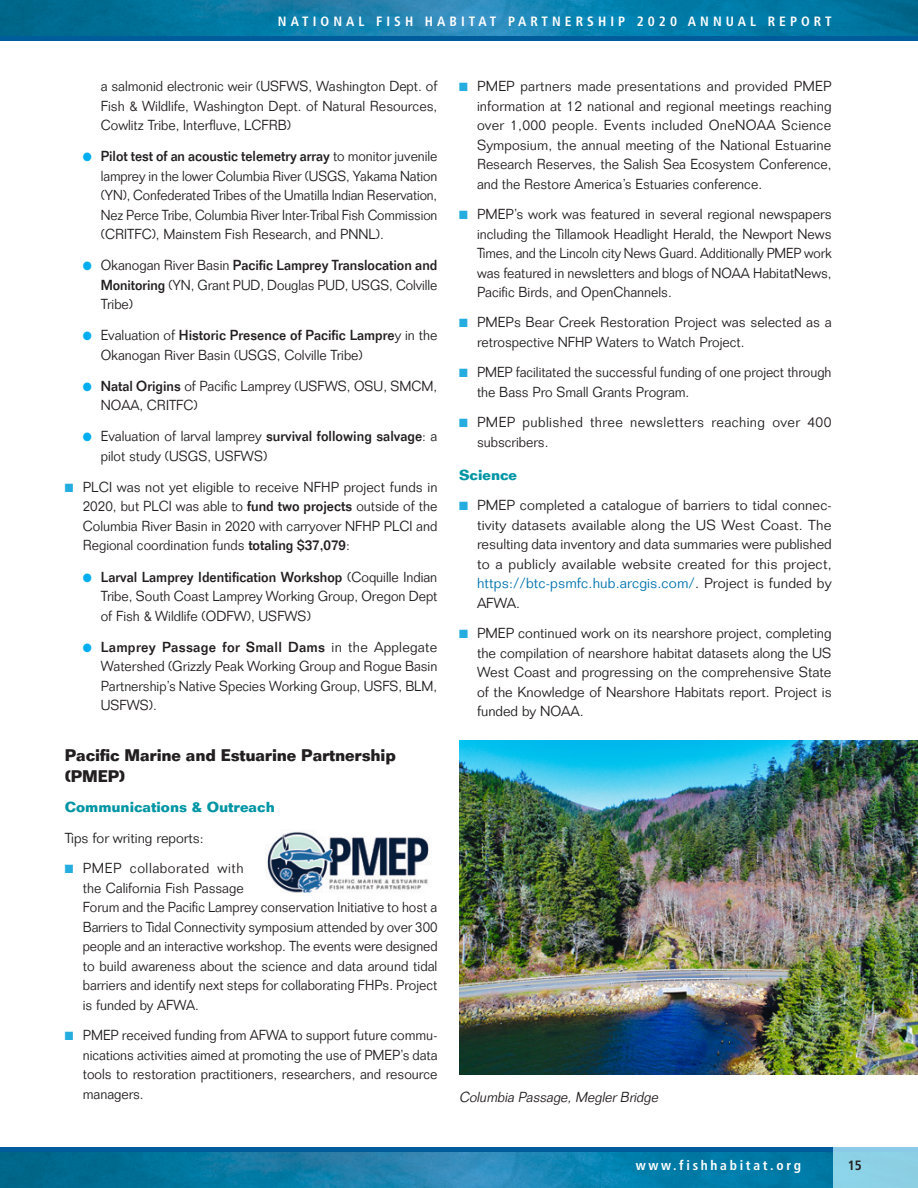
<style>
.page{position:relative;width:918px;height:1188px;background:#fff}
.page>*{position:absolute;margin:0;border:0;box-sizing:border-box;transform-origin:0 0}
.Header_Lvl3{font:700 16.5px/21.8px "Folio Std";letter-spacing:-.01em;color:#231f20;scale:.95 1}
.BodyText{font:300 14.25px/19.5px "Folio Std";color:#231f20;text-align:justify}
.BodyText-2{font:300 14.25px/19.5px "Folio Std";color:#231f20;text-align:justify;scale:.95 1}
.BodyText-3{font:300 14.25px/19.5px "Folio Std";color:#231f20;text-align:justify;scale:.94 1}
.BodyText-4{font:300 14.25px/19.5px "Folio Std";letter-spacing:.03em;color:#231f20}
.Header_Lvl4{font:700 14.25px "Folio Std";color:#0095a4}
.Photo_Caption{font:italic 300 14.25px "Folio Std";color:#231f20;scale:.95 1}
.t1{font:700 condensed 13.5px "Frutiger LT Std";letter-spacing:.3em;color:#fff}
.t2{font:700 condensed 13.5px "Frutiger LT Std";letter-spacing:.2em;color:#fff}
.t3{font:700 condensed 13.5px "Frutiger LT Std";color:#231f20}
.s1{color:#00aeef}
.s2{font-weight:500}
.s3{color:#26addf}
.s4{color:#0073ae}
</style>
<div class="page">
<img style="left:266px;top:831px;width:163px;height:62px">
<img style="left:459px;top:741px;width:459px;height:333px">
<img style="left:0;top:0;width:918px;height:36px">
<div style="left:0;top:36px;width:918px;height:5px;background:#005d9c"></div>
<svg style="left:0;top:1152px;width:833px;height:36px;background:#0e7ca7"></svg>
<div style="left:0;top:1147px;width:918px;height:5px;background:#005d9c"></div>
<div style="left:833px;top:1147px;width:85px;height:41px;background:#8cd1e6"></div>
<p class="t1" style="left:278px;top:13px;width:555px">NATIONAL FISH HABITAT PARTNERSHIP 2020 ANNUAL REPORT</p>
<p class="BodyText-2" style="left:101px;top:76px;width:356px">a salmonid electronic weir (USFWS, Washington Dept. of Fish &amp; Wildlife, Washington Dept. of Natural Resources, Cowlitz Tribe, Interfluve, LCFRB)</p>
<p class="BodyText-3" style="left:101px;top:146px;width:360px;text-indent:-18px"><span class="s1">●</span> <span class="s2">Pilot test of an acoustic telemetry array</span> to monitor juvenile lamprey in the lower Columbia River (USGS, Yakama Nation (YN), Confederated Tribes of the Umatilla Indian Reservation, Nez Perce Tribe, Columbia River Inter-Tribal Fish Commission (CRITFC), Mainstem Fish Research, and PNNL).</p>
<p class="BodyText-2" style="left:101px;top:256px;width:356px;text-indent:-18px"><span class="s1">●</span> Okanogan River Basin <span class="s2">Pacific Lamprey Translocation and Monitoring</span> (YN, Grant PUD, Douglas PUD, USGS, Colville Tribe)</p>
<p class="BodyText-2" style="left:101px;top:326px;width:356px;text-indent:-18px"><span class="s1">●</span> Evaluation of <span class="s2">Historic Presence of Pacific Lampre</span>y in the<br>Okanogan River Basin (USGS, Colville Tribe)</p>
<p class="BodyText-2" style="left:101px;top:376px;width:356px;text-indent:-18px"><span class="s1">●</span> <span class="s2">Natal Origins</span> of Pacific Lamprey (USFWS, OSU, SMCM,<br>NOAA, CRITFC)</p>
<p class="BodyText-2" style="left:101px;top:427px;width:356px;text-indent:-18px"><span class="s1">●</span> Evaluation of larval lamprey <span class="s2">survival following salvage</span>: a pilot study (USGS, USFWS)</p>
<p class="BodyText" style="left:83px;top:477px;width:356px;text-indent:-18px"><span class="s3">■</span> PLCI was not yet eligible to receive NFHP project funds in 2020, but PLCI was able to <span class="s2">fund two projects</span> outside of the Columbia River Basin in 2020 with carryover NFHP PLCI and Regional coordination funds <span class="s2">totaling $37,079</span>:</p>
<p class="BodyText-2" style="left:101px;top:567px;width:356px;text-indent:-18px"><span class="s1">●</span> <span class="s2">Larval Lamprey Identification Workshop</span> (Coquille Indian Tribe, South Coast Lamprey Working Group, Oregon Dept of Fish &amp; Wildlife (ODFW), USFWS)</p>
<p class="BodyText" style="left:101px;top:637px;width:338px;text-indent:-18px"><span class="s1">●</span> <span class="s2">Lamprey Passage for Small Dams</span> in the Applegate Watershed (Grizzly Peak Working Group and Rogue Basin Partnership’s Native Species Working Group, USFS, BLM, USFWS).</p>
<p class="Header_Lvl3" style="left:65px;top:744px;width:350px">Pacific Marine and Estuarine Partnership (PMEP)</p>
<p class="Header_Lvl4" style="left:65px;top:799px;width:211px">Communications &amp; Outreach</p>
<p class="BodyText" style="left:65px;top:828px;width:140px">Tips for writing reports:</p>
<p class="BodyText" style="left:83px;top:858px;width:356px;text-align:left;text-indent:-18px"><span class="s3">■</span> PMEP collaborated with<br>the California Fish Passage<br>Forum and the Pacific Lamprey conservation Initiative to host a Barriers to Tidal Connectivity symposium attended by over 300 people and an interactive workshop. The events were designed to build awareness about the science and data around tidal barriers and identify next steps for collaborating FHPs. Project is funded by AFWA.</p>
<p class="BodyText-2" style="left:83px;top:1025px;width:375px;text-indent:-18px"><span class="s3">■</span> PMEP received funding from AFWA to support future commu&shy;nications activities aimed at promoting the use of PMEP’s data tools to restoration practitioners, researchers, and resource managers.</p>
<p class="BodyText" style="left:477px;top:76px;width:356px;text-indent:-18px"><span class="s3">■</span> PMEP partners made presentations and provided PMEP information at 12 national and regional meetings reaching over 1,000 people. Events included OneNOAA Science Symposium, the annual meeting of the National Estuarine Research Reserves, the Salish Sea Ecosystem Conference, and the Restore America’s Estuaries conference.</p>
<p class="BodyText" style="left:477px;top:204px;width:356px;text-indent:-18px"><span class="s3">■</span> PMEP’s work was featured in several regional newspapers including the Tillamook Headlight Herald, the Newport News Times, and the Lincoln city News Guard. Additionally PMEP work was featured in newsletters and blogs of NOAA HabitatNews, Pacific Birds, and OpenChannels.</p>
<p class="BodyText" style="left:477px;top:313px;width:356px;text-indent:-18px"><span class="s3">■</span> PMEPs Bear Creek Restoration Project was selected as a retrospective NFHP Waters to Watch Project.</p>
<p class="BodyText-3" style="left:477px;top:363px;width:379px;text-indent:-18px"><span class="s3">■</span> PMEP facilitated the successful funding of one project through the Bass Pro Small Grants Program.</p>
<p class="BodyText-4" style="left:477px;top:412px;width:356px;text-indent:-18px"><span class="s3">■</span> PMEP published three newsletters reaching over 400 subscribers.</p>
<p class="Header_Lvl4" style="left:459px;top:466px;width:60px">Science</p>
<p class="BodyText" style="left:477px;top:496px;width:356px;text-indent:-18px"><span class="s3">■</span> PMEP completed a catalogue of barriers to tidal connec&shy;tivity datasets available along the US West Coast. The resulting data inventory and data summaries were published to a publicly available website created for this project, <span class="s4">https://btc-psmfc.hub.arcgis.com/</span>. Project is funded by AFWA.</p>
<p class="BodyText" style="left:477px;top:624px;width:356px;text-indent:-18px"><span class="s3">■</span> PMEP continued work on its nearshore project, completing the compilation of nearshore habitat datasets along the US West Coast and progressing on the comprehensive State of the Knowledge of Nearshore Habitats report. Project is funded by NOAA.</p>
<p class="Photo_Caption" style="left:459px;top:1089px;width:214px">Columbia Passage,MeglerBridge</p>
<p class="t2" style="left:636px;top:1158px;width:167px">www.fishhabitat.org</p>
<p class="t3" style="left:848px;top:1158px;width:16px">15</p>
</div>
